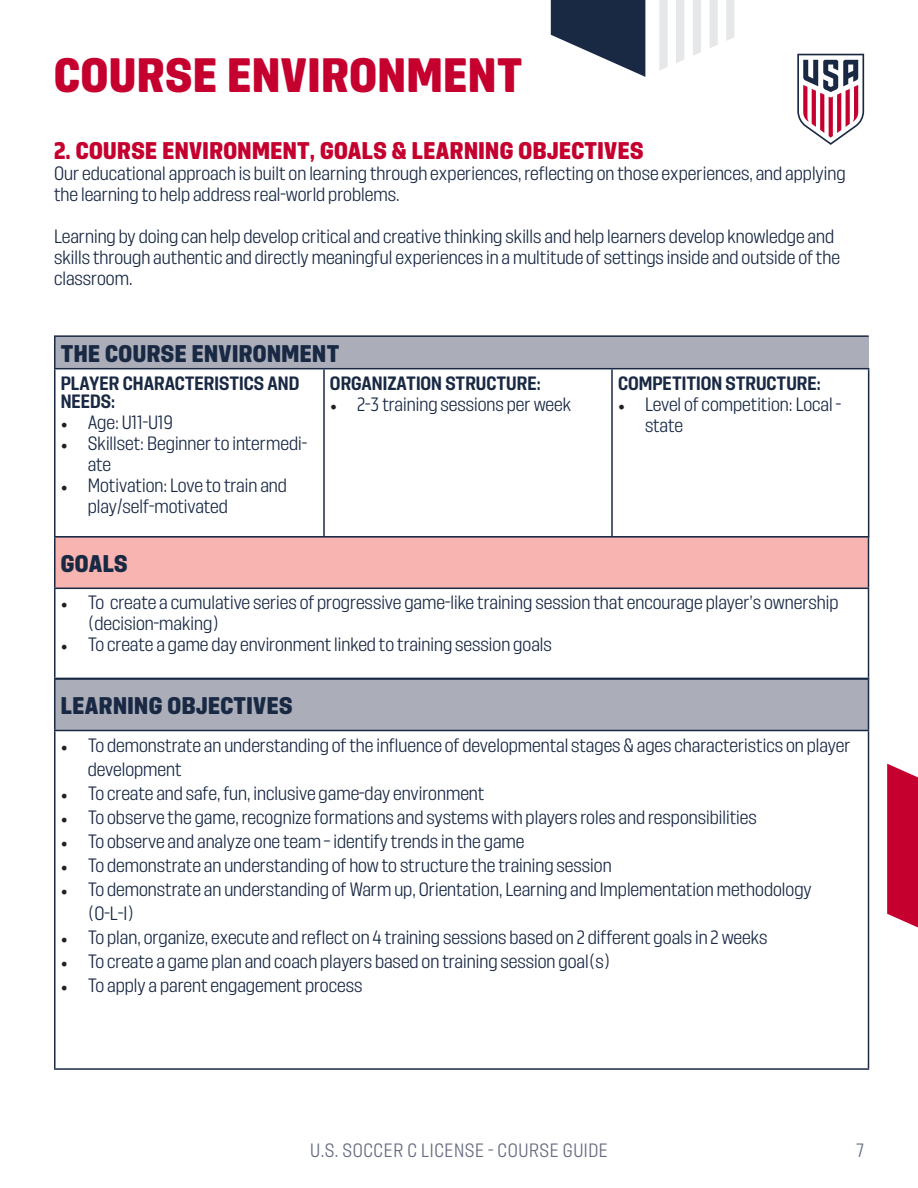
<style>
.page{position:relative;width:918px;height:1188px;background:#fff}
.page>*{position:absolute;margin:0;border:0;box-sizing:border-box;transform-origin:0 0}
.t1{font:900 45px "USSF90 Minutes Display";letter-spacing:.02em;color:#c5002e}
.t2{font:900 22.5px "USSF90 Minutes Display";letter-spacing:.02em;color:#c5002e}
.t3{font:900 22.5px "USSF90 Minutes Display";letter-spacing:.02em;color:#192944}
.t4{font:300 18px/21px "USSF90 Minutes Display";color:#192944}
.t5{font:700 18px/18px "USSF90 Minutes Display";color:#192944}
.t6{font:300 18px "USSF90 Minutes Display";letter-spacing:.03em;color:#666c81}
.s1{font-family:"Minion Pro";font-weight:400;color:#231f20}
</style>
<div class="page">
<svg style="left:797px;top:54px;width:67px;height:91px"></svg>
<hr style="left:54px;top:731px;width:2px;height:337px;background:#192944">
<hr style="left:868px;top:731px;width:1px;height:337px;background:#192944">
<hr style="left:54px;top:1068px;width:810px;height:2px;background:#192944">
<hr style="left:54px;top:678px;width:810px;height:2px;background:#192944">
<hr style="left:54px;top:680px;width:2px;height:50px;background:#192944">
<hr style="left:54px;top:730px;width:810px;height:1px;background:#192944">
<div style="left:55px;top:336px;width:814px;height:33px;background:#abadb9"></div>
<hr style="left:54px;top:335px;width:270px;height:2px;background:#192944">
<hr style="left:54px;top:337px;width:2px;height:31px;background:#192944">
<hr style="left:324px;top:335px;width:288px;height:2px;background:#192944">
<hr style="left:612px;top:335px;width:257px;height:2px;background:#192944">
<hr style="left:54px;top:368px;width:270px;height:1px;background:#192944">
<hr style="left:54px;top:369px;width:2px;height:167px;background:#192944">
<hr style="left:324px;top:368px;width:288px;height:1px;background:#192944">
<hr style="left:323px;top:369px;width:2px;height:167px;background:#192944">
<hr style="left:612px;top:368px;width:257px;height:1px;background:#192944">
<hr style="left:611px;top:369px;width:2px;height:167px;background:#192944">
<hr style="left:868px;top:369px;width:1px;height:167px;background:#192944">
<hr style="left:54px;top:589px;width:2px;height:89px;background:#192944">
<hr style="left:868px;top:589px;width:1px;height:89px;background:#192944">
<svg style="left:55px;top:678px;width:814px;height:53px;background:#a2a5b1"></svg>
<hr style="left:54px;top:536px;width:810px;height:2px;background:#192944">
<hr style="left:54px;top:538px;width:2px;height:50px;background:#192944">
<hr style="left:54px;top:588px;width:810px;height:1px;background:#192944">
<svg style="left:55px;top:536px;width:814px;height:53px;background:#eaaba9"></svg>
<svg style="left:551px;top:0;width:94px;height:77px"></svg>
<svg style="left:659px;top:0;width:76px;height:70px"></svg>
<svg style="left:887px;top:764px;width:31px;height:163px;background:#c9153f"></svg>
<p class="t1" style="left:54px;top:48px;width:470px">COURSE ENVIRONMENT</p>
<p class="t2" style="left:54px;top:137px;width:591px">2. COURSE ENVIRONMENT, GOALS &amp; LEARNING OBJECTIVES</p>
<p class="t4" style="left:54px;top:163px;width:793px">Our educational approach is built on learning through experiences, reflecting on those experiences, and applying the learning to help address real-world problems.</p>
<p class="t4" style="left:54px;top:226px;width:788px">Learning by doing can help develop critical and creative thinking skills and help learners develop knowledge and skills through authentic and directly meaningful experiences in a multitude of settings inside and outside of the classroom.</p>
<p class="t3" style="left:61px;top:340px;width:280px">THE COURSE ENVIRONMENT</p>
<p class="t5" style="left:61px;top:374px;width:240px">PLAYER CHARACTERISTICS AND<br>NEEDS:</p>
<p class="t4" style="left:61px;top:411px;width:114px"><span class="s1">•</span> Age: U11-U19</p>
<p class="t4" style="left:88px;top:432px;width:221px;text-indent:-27px"><span class="s1">•</span> Skillset: Beginner to intermedi&shy;ate</p>
<p class="t4" style="left:88px;top:474px;width:201px;text-indent:-27px"><span class="s1">•</span> Motivation: Love to train and play/self-motivated</p>
<p class="t5" style="left:330px;top:374px;width:212px">ORGANIZATION STRUCTURE:</p>
<p class="t4" style="left:330px;top:393px;width:243px"><span class="s1">•</span> 2-3 training sessions per week</p>
<p class="t5" style="left:618px;top:374px;width:204px">COMPETITION STRUCTURE:</p>
<p class="t4" style="left:645px;top:393px;width:198px;text-indent:-27px"><span class="s1">•</span> Level of competition: Local - state</p>
<p class="t3" style="left:61px;top:550px;width:68px">GOALS</p>
<p class="t4" style="left:88px;top:592px;width:752px;text-indent:-27px"><span class="s1">•</span> To create a cumulative series of progressive game-like training session that encourage player’s ownership (decision-making)</p>
<p class="t4" style="left:61px;top:634px;width:493px"><span class="s1">•</span> To create a game day environment linked to training session goals</p>
<p class="t3" style="left:61px;top:692px;width:233px">LEARNING OBJECTIVES</p>
<p class="t4" style="left:88px;top:732px;width:764px;line-height:24px;text-indent:-27px"><span class="s1">•</span> To demonstrate an understanding of the influence of developmental stages &amp; ages characteristics on player development</p>
<p class="t4" style="left:61px;top:782px;width:425px"><span class="s1">•</span> To create and safe, fun, inclusive game-day environment</p>
<p class="t4" style="left:61px;top:806px;width:698px"><span class="s1">•</span> To observe the game, recognize formations and systems with players roles and responsibilities</p>
<p class="t4" style="left:61px;top:830px;width:465px"><span class="s1">•</span> To observe and analyze one team – identify trends in the game</p>
<p class="t4" style="left:61px;top:854px;width:552px"><span class="s1">•</span> To demonstrate an understanding of how to structure the training session</p>
<p class="t4" style="left:88px;top:876px;width:726px;line-height:24px;text-indent:-27px"><span class="s1">•</span> To demonstrate an understanding of Warm up, Orientation, Learning and Implementation methodology (O-L-I)</p>
<p class="t4" style="left:61px;top:926px;width:708px"><span class="s1">•</span> To plan, organize, execute and reflect on 4 training sessions based on 2 different goals in 2 weeks</p>
<p class="t4" style="left:61px;top:950px;width:551px"><span class="s1">•</span> To create a game plan and coach players based on training session goal(s)</p>
<p class="t4" style="left:61px;top:974px;width:303px"><span class="s1">•</span> To apply a parent engagement process</p>
<p class="t6" style="left:310px;top:1139px;width:299px">U.S. SOCCER C LICENSE - COURSE GUIDE</p>
<p class="t6" style="left:856px;top:1139px;width:9px">7</p>
</div>
